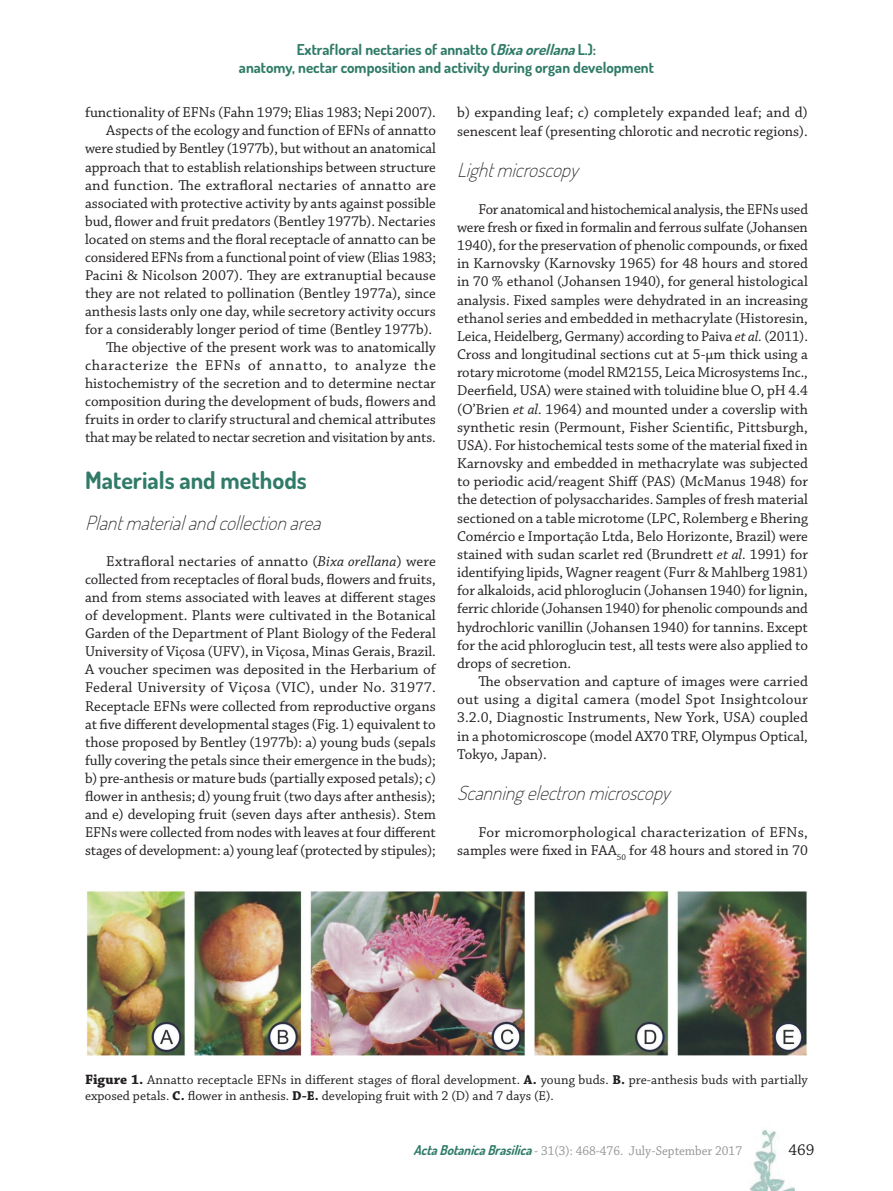
<style>
.page{position:relative;width:893px;height:1191px;background:#fff}
.page>*{position:absolute;margin:0;border:0;box-sizing:border-box;transform-origin:0 0}
.t1{font:700 24px "Dosis";color:#2f7b67}
.t2{font:italic 200 19.5px "Dosis";color:#231f20}
.t3{font:16.5px "Chaparral Pro";color:#231f20}
.t4{font:15px/18px "Chaparral Pro";color:#231f20;text-align:justify}
.t5{font:700 15px/18px "Dosis";color:#2f7b67;text-align:center}
.t6{font:13.5px/16.2px "Chaparral Pro";letter-spacing:.005em;color:#231f20}
.t7{font:13.5px "Chaparral Pro";color:#939598;scale:.95 1}
.s1{font-style:italic}
.s2{font-weight:700;font-size:14.25px}
.s3{font-weight:700}
.s4{font-family:"Dosis";font-weight:700;font-style:italic;color:#2f7b67}
</style>
<div class="page">
<img style="left:749px;top:1130px;width:45px;height:61px">
<img style="left:86px;top:891px;width:721px;height:165px">
<p class="t5" style="left:239px;top:40px;width:416px">Extrafloral nectaries of annatto (<span class="s1">Bixaorellana</span>L.):<br>anatomy, nectar composition and activity during organ development</p>
<p class="t4" style="left:85px;top:104px;width:352px;text-align:right">functionality of EFNs (Fahn 1979; Elias 1983; Nepi 2007).<br>Aspects of the ecology and function of EFNs of annatto were studied by Bentley (1977b), but without an anatomical approach that to establish relationships between structure and function. The extrafloral nectaries of annatto are associated with protective activity by ants against possible bud, flower and fruit predators (Bentley 1977b). Nectaries located on stems and the floral receptacle of annatto can be considered EFNs from a functional point of view (Elias 1983; Pacini &amp; Nicolson 2007). They are extranuptial because they are not related to pollination (Bentley 1977a), since anthesis lasts only one day, while secretory activity occurs for a considerably longer period of time (Bentley 1977b).<br>The objective of the present work was to anatomically characterize the EFNs of annatto, to analyze the histochemistry of the secretion and to determine nectar composition during the development of buds, flowers and fruits in order to clarify structural and chemical attributes that may be related to nectar secretion and visitation by ants.</p>
<h1 class="t1" style="left:85px;top:464px;width:223px">Materials and methods</h1>
<h2 class="t2" style="left:85px;top:510px;width:243px">Plantmaterialandcollectionarea</h2>
<p class="t4" style="left:85px;top:553px;width:352px;text-indent:21px">Extrafloral nectaries of annatto (<span class="s1">Bixa orellana</span>) were collected from receptacles of floral buds, flowers and fruits, and from stems associated with leaves at different stages of development. Plants were cultivated in the Botanical Garden of the Department of Plant Biology of the Federal University of Viçosa (UFV), in Viçosa, Minas Gerais, Brazil.<br>A voucher specimen was deposited in the Herbarium of Federal University of Viçosa (VIC), under No. 31977.<br>Receptacle EFNs were collected from reproductive organs at five different developmental stages (Fig. 1) equivalent to those proposed by Bentley (1977b): a) young buds (sepals fully covering the petals since their emergence in the buds); b) pre-anthesis or mature buds (partially exposed petals); c) flower in anthesis; d) young fruit (two days after anthesis); and e) developing fruit (seven days after anthesis). Stem EFNs were collected from nodes with leaves at four different stages of development: a) young leaf (protected by stipules);</p>
<p class="t4" style="left:457px;top:104px;width:352px">b) expanding leaf; c) completely expanded leaf; and d) senescent leaf (presenting chlorotic and necrotic regions).</p>
<h2 class="t2" style="left:457px;top:157px;width:129px">Lightmicroscopy</h2>
<p class="t4" style="left:457px;top:200px;width:352px;text-indent:21px">For anatomical and histochemical analysis, the EFNs used were fresh or fixed in formalin and ferrous sulfate (Johansen 1940), for the preservation of phenolic compounds, or fixed in Karnovsky (Karnovsky 1965) for 48 hours and stored in 70 % ethanol (Johansen 1940), for general histological analysis. Fixed samples were dehydrated in an increasing ethanol series and embedded in methacrylate (Historesin, Leica, Heidelberg, Germany) according to Paiva <span class="s1">et al.</span> (2011).<br>Cross and longitudinal sections cut at 5-μm thick using a rotary microtome (model RM2155, Leica Microsystems Inc., Deerfield, USA) were stained with toluidine blue O, pH 4.4 (O’Brien <span class="s1">et al.</span> 1964) and mounted under a coverslip with synthetic resin (Permount, Fisher Scientific, Pittsburgh, USA). For histochemical tests some of the material fixed in Karnovsky and embedded in methacrylate was subjected to periodic acid/reagent Shiff (PAS) (McManus 1948) for the detection of polysaccharides. Samples of fresh material sectioned on a table microtome (LPC, Rolemberg e Bhering Comércio e Importação Ltda, Belo Horizonte, Brazil) were stained with sudan scarlet red (Brundrett <span class="s1">et al.</span> 1991) for identifying lipids, Wagner reagent (Furr &amp; Mahlberg 1981) for alkaloids, acid phloroglucin (Johansen 1940) for lignin, ferric chloride (Johansen 1940) for phenolic compounds and hydrochloric vanillin (Johansen 1940) for tannins. Except for the acid phloroglucin test, all tests were also applied to drops of secretion.</p>
<p class="t4" style="left:457px;top:673px;width:352px;text-indent:21px">The observation and capture of images were carried out using a digital camera (model Spot Insightcolour 3.2.0, Diagnostic Instruments, New York, USA) coupled in a photomicroscope (model AX70 TRF, Olympus Optical, Tokyo, Japan).</p>
<h2 class="t2" style="left:457px;top:780px;width:221px">Scanningelectronmicroscopy</h2>
<p class="t4" style="left:457px;top:823px;width:352px;text-align:right">For micromorphological characterization of EFNs, samples were fixed in FAA<sub>50</sub> for 48 hours and stored in 70</p>
<p class="t6" style="left:85px;top:1072px;width:724px"><span class="s2">Figure 1.</span> Annatto receptacle EFNs in different stages of floral development. <span class="s3">A.</span> young buds. <span class="s3">B.</span> pre-anthesis buds with partially exposed petals. <span class="s3">C.</span> flower in anthesis. <span class="s3">D-E.</span> developing fruit with 2 (D) and 7 days (E).</p>
<p class="t7" style="left:414px;top:1143px;width:347px"><span class="s4">ActaBotanicaBrasilica</span>- 31(3): 468-476. July-September 2017</p>
<p class="t3" style="left:788px;top:1141px;width:27px">469</p>
</div>
